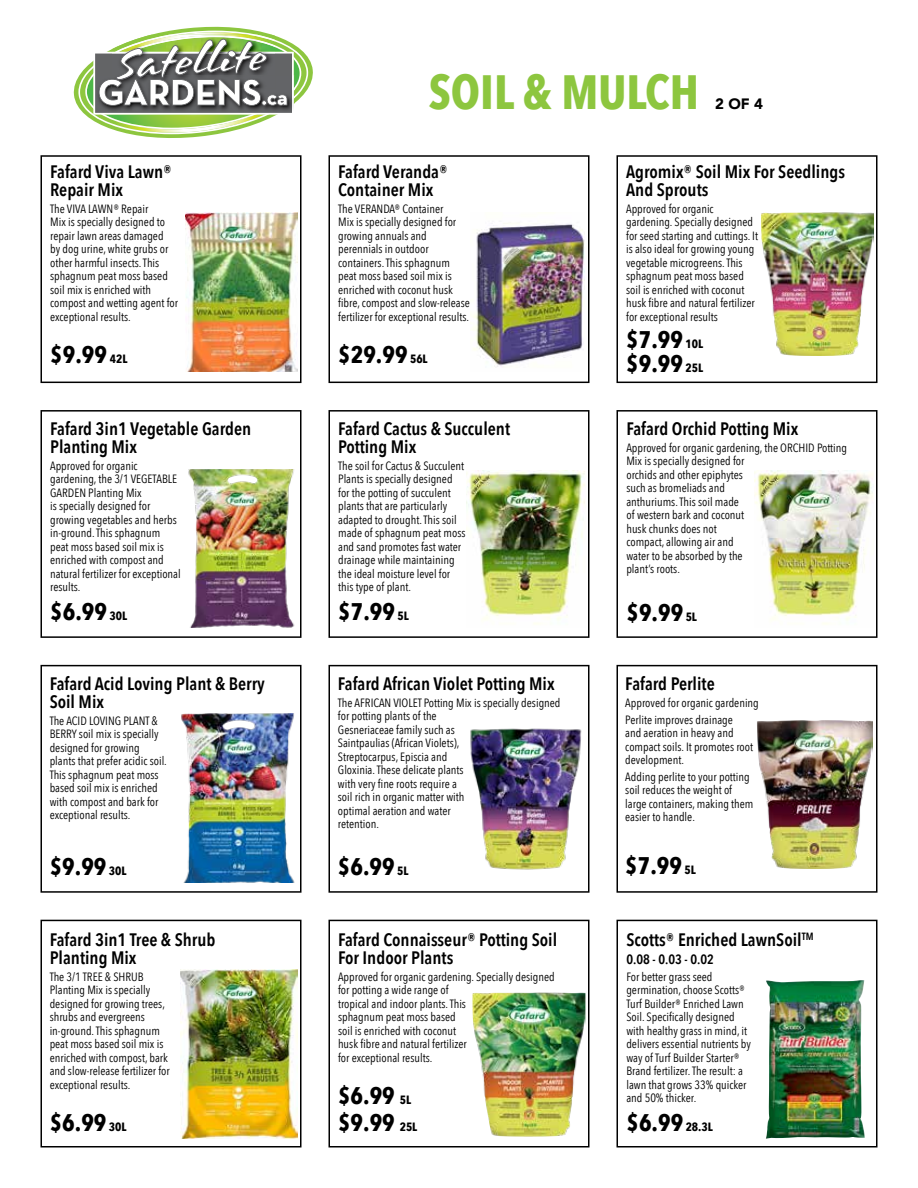
<style>
.page{position:relative;width:918px;height:1188px;background:#fff}
.page>*{position:absolute;margin:0;border:0;box-sizing:border-box;transform-origin:0 0}
.t1{font:700 48px "Avenir Next Condensed";color:#8dc63f}
.t2{font:700 24px/24px "Avenir Next Condensed";color:#000}
.t3{font:600 18px/18px "Avenir Next Condensed";color:#000}
.t4{font:900 15px "Avenir";color:#000}
.t5{font:600 13.5px "Avenir Next Condensed";color:#000}
.t6{font:12px/13.5px "Avenir Next Condensed";color:#000}
.s1{font-size:12px}
</style>
<div class="page">
<svg style="left:73px;top:26px;width:240px;height:112px"></svg>
<div style="left:40px;top:155px;width:262px;height:228px;border:2px solid #000"></div>
<div style="left:40px;top:410px;width:262px;height:228px;border:2px solid #000"></div>
<div style="left:40px;top:665px;width:262px;height:228px;border:2px solid #000"></div>
<div style="left:40px;top:920px;width:262px;height:228px;border:2px solid #000"></div>
<div style="left:328px;top:155px;width:262px;height:228px;border:2px solid #000"></div>
<div style="left:328px;top:410px;width:262px;height:228px;border:2px solid #000"></div>
<div style="left:328px;top:665px;width:262px;height:228px;border:2px solid #000"></div>
<div style="left:328px;top:920px;width:262px;height:228px;border:2px solid #000"></div>
<div style="left:616px;top:155px;width:262px;height:228px;border:2px solid #000"></div>
<div style="left:616px;top:410px;width:262px;height:228px;border:2px solid #000"></div>
<div style="left:616px;top:665px;width:262px;height:228px;border:2px solid #000"></div>
<div style="left:616px;top:920px;width:262px;height:228px;border:2px solid #000"></div>
<img style="left:762px;top:212px;width:112px;height:143px">
<img style="left:470px;top:223px;width:114px;height:144px">
<img style="left:186px;top:212px;width:112px;height:159px">
<img style="left:188px;top:469px;width:114px;height:159px">
<img style="left:466px;top:471px;width:119px;height:153px">
<img style="left:181px;top:714px;width:114px;height:169px">
<img style="left:181px;top:970px;width:116px;height:169px">
<img style="left:757px;top:720px;width:115px;height:149px">
<img style="left:472px;top:992px;width:113px;height:145px">
<img style="left:755px;top:471px;width:118px;height:153px">
<img style="left:470px;top:728px;width:112px;height:142px">
<img style="left:766px;top:980px;width:99px;height:159px">
<h3 class="t3" style="left:50px;top:162px;width:123px">Fafard Viva Lawn®<br>Repair Mix</h3>
<p class="t6" style="left:50px;top:201px;width:130px">The VIVA LAWN® Repair<br>Mix is specially designed to repair lawn areas damaged<br>by dog urine, white grubs or other harmful insects. This sphagnum peat moss based soil mix is enriched with compost and wetting agent for exceptional results.</p>
<h2 class="t2" style="left:50px;top:343px;width:79px">$9.99 <span class="s1">42L</span></h2>
<h3 class="t3" style="left:50px;top:419px;width:203px">Fafard 3in1 Vegetable Garden<br>Planting Mix</h3>
<p class="t6" style="left:50px;top:458px;width:132px">Approved for organic gardening, the 3/1 VEGETABLE<br>GARDEN Planting Mix<br>is specially designed for growing vegetables and herbs in-ground. This sphagnum peat moss based soil mix is enriched with compost and natural fertilizer for exceptional results.</p>
<h2 class="t2" style="left:50px;top:599px;width:78px">$6.99 <span class="s1">30L</span></h2>
<h3 class="t3" style="left:50px;top:674px;width:217px">Fafard Acid Loving Plant &amp; Berry<br>Soil Mix</h3>
<p class="t6" style="left:50px;top:713px;width:119px">The ACID LOVING PLANT &amp;<br>BERRY soil mix is specially designed for growing plants that prefer acidic soil.<br>This sphagnum peat moss based soil mix is enriched with compost and bark for exceptional results.</p>
<h2 class="t2" style="left:50px;top:854px;width:78px">$9.99 <span class="s1">30L</span></h2>
<h3 class="t3" style="left:50px;top:930px;width:167px">Fafard 3in1 Tree &amp; Shrub<br>Planting Mix</h3>
<p class="t6" style="left:50px;top:969px;width:122px">The 3/1 TREE &amp; SHRUB<br>Planting Mix is specially designed for growing trees, shrubs and evergreens in-ground. This sphagnum peat moss based soil mix is enriched with compost, bark and slow-release fertilizer for exceptional results.</p>
<h2 class="t2" style="left:50px;top:1110px;width:78px">$6.99 <span class="s1">30L</span></h2>
<h1 class="t1" style="left:429px;top:63px;width:272px">SOIL &amp; MULCH</h1>
<p class="t4" style="left:715px;top:91px;width:50px">2 OF 4</p>
<h3 class="t3" style="left:338px;top:162px;width:111px">Fafard Veranda®<br>Container Mix</h3>
<p class="t6" style="left:338px;top:201px;width:133px">The VERANDA® Container<br>Mix is specially designed for growing annuals and perennials in outdoor containers. This sphagnum peat moss based soil mix is enriched with coconut husk fibre, compost and slow-release fertilizer for exceptional results.</p>
<h2 class="t2" style="left:338px;top:343px;width:91px">$29.99 <span class="s1">56L</span></h2>
<h3 class="t3" style="left:338px;top:419px;width:173px">Fafard Cactus &amp; Succulent<br>Potting Mix</h3>
<p class="t6" style="left:338px;top:458px;width:129px">The soil for Cactus &amp; Succulent<br>Plants is specially designed for the potting of succulent plants that are particularly adapted to drought. This soil made of sphagnum peat moss and sand promotes fast water drainage while maintaining the ideal moisture level for this type of plant.</p>
<h2 class="t2" style="left:338px;top:599px;width:72px">$7.99 <span class="s1">5L</span></h2>
<h3 class="t3" style="left:338px;top:674px;width:218px">Fafard African Violet Potting Mix</h3>
<p class="t6" style="left:338px;top:695px;width:224px">The AFRICAN VIOLET Potting Mix is specially designed for potting plants of the<br>Gesneriaceae family such as<br>Saintpaulias (African Violets),<br>Streptocarpus, Episcia and<br>Gloxinia. These delicate plants<br>with very fine roots require a<br>soil rich in organic matter with<br>optimal aeration and water<br>retention.</p>
<h2 class="t2" style="left:338px;top:855px;width:72px">$6.99 <span class="s1">5L</span></h2>
<h3 class="t3" style="left:338px;top:930px;width:221px">Fafard Connaisseur® Potting Soil<br>For Indoor Plants</h3>
<p class="t6" style="left:338px;top:969px;width:218px">Approved for organic gardening. Specially designed for potting a wide range of<br>tropical and indoor plants. This<br>sphagnum peat moss based<br>soil is enriched with coconut<br>husk fibre and natural fertilizer<br>for exceptional results.</p>
<h2 class="t2" style="left:338px;top:1081px;width:81px;line-height:27.8px">$6.99 <span class="s1">5L </span>$9.99 <span class="s1">25L</span></h2>
<h3 class="t3" style="left:626px;top:162px;width:220px">Agromix® Soil Mix For Seedlings<br>And Sprouts</h3>
<p class="t6" style="left:626px;top:201px;width:133px">Approved for organic gardening. Specially designed for seed starting and cuttings. It is also ideal for growing young vegetable microgreens. This sphagnum peat moss based soil is enriched with coconut husk fibre and natural fertilizer for exceptional results</p>
<h2 class="t2" style="left:626px;top:327px;width:78px">$7.99 <span class="s1">10L </span>$9.99 <span class="s1">25L</span></h2>
<h3 class="t3" style="left:626px;top:419px;width:173px">Fafard Orchid Potting Mix</h3>
<p class="t6" style="left:626px;top:440px;width:222px">Approved for organic gardening, the ORCHID Potting<br>Mix is specially designed for<br>orchids and other epiphytes<br>such as bromeliads and<br>anthuriums. This soil made<br>of western bark and coconut<br>husk chunks does not<br>compact, allowing air and<br>water to be absorbed by the<br>plant’s roots.</p>
<h2 class="t2" style="left:626px;top:600px;width:72px">$9.99 <span class="s1">5L</span></h2>
<h3 class="t3" style="left:625px;top:674px;width:91px">Fafard Perlite</h3>
<p class="t6" style="left:625px;top:693px;width:135px;line-height:16.8px">Approved for organic gardening<br>Perlite improves drainage</p>
<p class="t6" style="left:625px;top:725px;width:129px">and aeration in heavy and compact soils. It promotes root development.</p>
<p class="t6" style="left:625px;top:769px;width:130px">Adding perlite to your potting soil reduces the weight of large containers, making them easier to handle.</p>
<h2 class="t2" style="left:625px;top:853px;width:72px">$7.99 <span class="s1">5L</span></h2>
<h3 class="t3" style="left:626px;top:930px;width:189px">Scotts® Enriched LawnSoil<sup>TM</sup></h3>
<p class="t5" style="left:626px;top:947px;width:89px">0.08 - 0.03 - 0.02</p>
<p class="t6" style="left:626px;top:969px;width:126px">For better grass seed germination, choose Scotts®<br>Turf Builder® Enriched Lawn<br>Soil. Specifically designed with healthy grass in mind, it delivers essential nutrients by way of Turf Builder Starter®<br>Brand fertilizer. The result: a lawn that grows 33% quicker and 50% thicker.</p>
<h2 class="t2" style="left:626px;top:1110px;width:88px">$6.99 <span class="s1">28.3L</span></h2>
</div>
